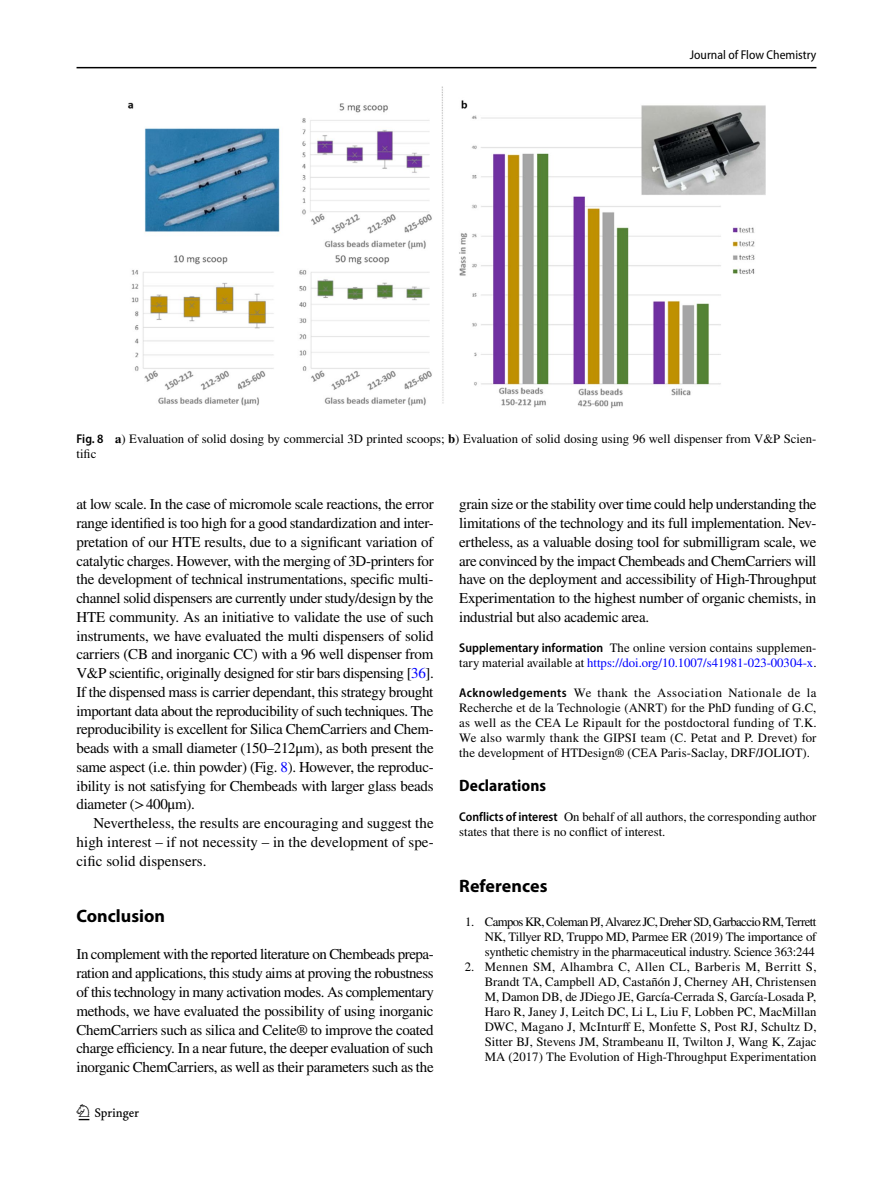
<style>
.page{position:relative;width:893px;height:1187px;background:#fff}
.page>*{position:absolute;margin:0;border:0;box-sizing:border-box;transform-origin:0 0}
.t1{font:22.5px "Springnew Regular 2";color:#000}
.t2{font:700 18px "Myriad Pro";color:#000}
.t3{font:700 semi-condensed 16.5px "Myriad Pro";letter-spacing:.005em;color:#000}
.t4{font:15px/18.8px "STIX";letter-spacing:-.02em;color:#000;text-align:justify}
.t5{font:12.75px/15px "STIX";color:#000}
.t6{font:semi-condensed 12.75px "Myriad Pro";color:#000}
.s1{font-family:"Myriad Pro";font-weight:600;font-stretch:semi-condensed}
.s2{font-weight:700}
.s3{color:#00f}
</style>
<div class="page">
<hr style="left:77px;top:67px;width:739px;height:1px;background:#000">
<img style="left:128px;top:87px;width:637px;height:321px">
<p class="t6" style="left:690px;top:48px;width:128px">Journal of Flow Chemistry</p>
<p class="t5" style="left:77px;top:432px;width:741px"><span class="s1">Fig. 8</span> <span class="s2">a</span>) Evaluation of solid dosing by commercial 3D printed scoops; <span class="s2">b</span>) Evaluation of solid dosing using 96 well dispenser from V&amp;P Scien&shy;tific</p>
<p class="t4" style="left:77px;top:496px;width:359px">at low scale. In the case of micromole scale reactions, the error range identified is too high for a good standardization and inter&shy;pretation of our HTE results, due to a significant variation of catalytic charges. However, with the merging of 3D-printers for the development of technical instrumentations, specific multi&shy;channel solid dispensers are currently under study/design by the HTE community. As an initiative to validate the use of such instruments, we have evaluated the multi dispensers of solid carriers (CB and inorganic CC) with a 96 well dispenser from V&amp;P scientific, originally designed for stir bars dispensing [<span class="s3">36</span>].<br>If the dispensed mass is carrier dependant, this strategy brought important data about the reproducibility of such techniques. The reproducibility is excellent for Silica ChemCarriers and Chem&shy;beads with a small diameter (150–212μm), as both present the same aspect (i.e. thin powder) (Fig. <span class="s3">8</span>). However, the reproduc&shy;ibility is not satisfying for Chembeads with larger glass beads diameter (&gt;400μm).</p>
<p class="t4" style="left:77px;top:814px;width:359px;text-indent:17px">Nevertheless, the results are encouraging and suggest the high interest – if not necessity – in the development of spe&shy;cific solid dispensers.</p>
<p class="t2" style="left:77px;top:904px;width:90px">Conclusion</p>
<p class="t4" style="left:77px;top:946px;width:359px">In complement with the reported literature on Chembeads prepa&shy;ration and applications, this study aims at proving the robustness of this technology in many activation modes. As complementary methods, we have evaluated the possibility of using inorganic ChemCarriers such as silica and Celite® to improve the coated charge efficiency. In a near future, the deeper evaluation of such inorganic ChemCarriers, as well as their parameters such as the</p>
<h1 class="t1" style="left:79px;top:1104px;width:62px">1 3</h1>
<p class="t4" style="left:459px;top:496px;width:359px">grain size or the stability over time could help understanding the limitations of the technology and its full implementation. Nev&shy;ertheless, as a valuable dosing tool for submilligram scale, we are convinced by the impact Chembeads and ChemCarriers will have on the deployment and accessibility of High-Throughput Experimentation to the highest number of organic chemists, in industrial but also academic area.</p>
<p class="t5" style="left:459px;top:641px;width:359px"><span class="s1">Supplementary information</span> The online version contains supplemen&shy;tary material available at <span class="s3">https://doi.org/10.1007/s41981-023-00304-x</span>.</p>
<p class="t5" style="left:459px;top:685px;width:359px;text-align:justify"><span class="s1">Acknowledgements</span> We thank the Association Nationale de la Recherche et de la Technologie (ANRT) for the PhD funding of G.C, as well as the CEA Le Ripault for the postdoctoral funding of T.K.<br>We also warmly thank the GIPSI team (C. Petat and P. Drevet) for the development of HTDesign® (CEA Paris-Saclay, DRF/JOLIOT).</p>
<p class="t3" style="left:459px;top:775px;width:88px">Declarations</p>
<p class="t5" style="left:459px;top:809px;width:359px"><span class="s1">Conflicts of interest</span> On behalf of all authors, the corresponding author states that there is no conflict of interest.</p>
<p class="t2" style="left:459px;top:874px;width:90px">References</p>
<p class="t5" style="left:485px;top:914px;width:333px;text-align:justify;text-indent:-20px">1. Campos KR, Coleman PJ, Alvarez JC, Dreher SD, Garbaccio RM, Terrett NK, Tillyer RD, Truppo MD, Parmee ER (2019) The importance of synthetic chemistry in the pharmaceutical industry. Science 363:244</p>
<p class="t5" style="left:485px;top:959px;width:333px;text-align:justify;text-indent:-20px">2. Mennen SM, Alhambra C, Allen CL, Barberis M, Berritt S, Brandt TA, Campbell AD, Castañón J, Cherney AH, Christensen M, Damon DB, de JDiego JE, García-Cerrada S, García-Losada P, Haro R, Janey J, Leitch DC, Li L, Liu F, Lobben PC, MacMillan DWC, Magano J, McInturff E, Monfette S, Post RJ, Schultz D, Sitter BJ, Stevens JM, Strambeanu II, Twilton J, Wang K, Zajac MA (2017) The Evolution of High-Throughput Experimentation</p>
</div>
